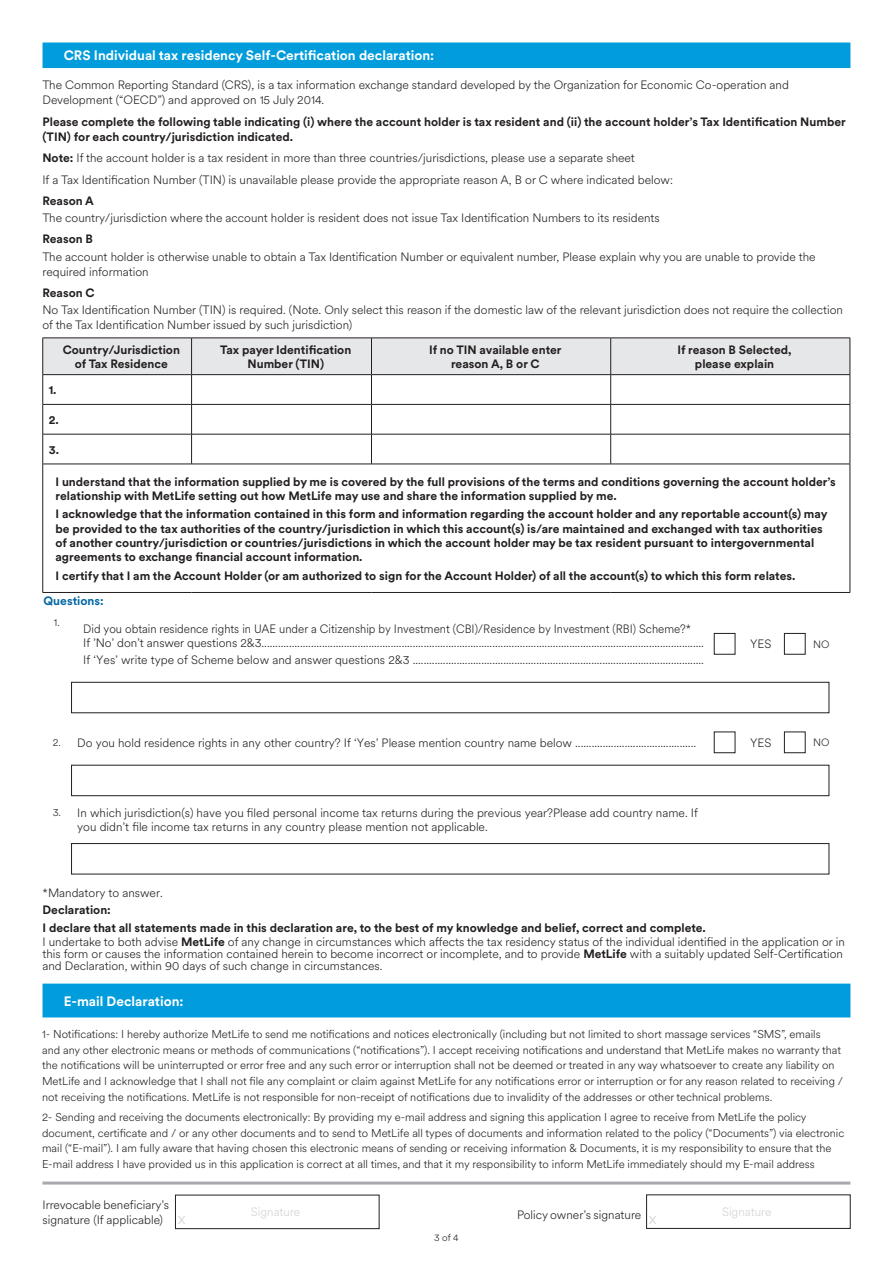
<style>
.page{position:relative;width:893px;height:1263px;background:#fff}
.page>*{position:absolute;margin:0;border:0;box-sizing:border-box;transform-origin:0 0}
.t1{font:300 16.5px "Met Life Circular";color:#d1d2d4}
.t2{font:700 13.5px "Met Life Circular";color:#fff}
.t3{font:300 12px/15px "Met Life Circular";color:#231f20}
.t4{font:700 12px/14.4px "Met Life Circular";color:#231f20}
.t5{font:300 12px/14.4px "Met Life Circular";color:#231f20;scale:.96 1}
.t6{font:300 12px "Met Life Circular";color:#d1d2d4}
.t7{font:700 12px "Met Life Circular";color:#0066a5}
.t8{font:300 11.25px/15.8px "Met Life Circular";color:#231f20}
.t9{font:300 10.5px "Met Life Circular";color:#231f20}
.t10{font:300 9.75px "Met Life Circular";color:#231f20}
.s1{font-weight:700}
</style>
<div class="page">
<div style="left:43px;top:983px;width:807px;height:34px;background:#009cdc"></div>
<div style="left:43px;top:43px;width:807px;height:25px;background:#009cdc"></div>
<svg style="left:42px;top:338px;width:809px;height:96px"></svg>
<hr style="left:43px;top:434px;width:149px;height:1px;background:#231f20">
<hr style="left:42px;top:434px;width:1px;height:30px;background:#231f20">
<hr style="left:192px;top:434px;width:179px;height:1px;background:#231f20">
<hr style="left:191px;top:434px;width:1px;height:30px;background:#231f20">
<hr style="left:371px;top:434px;width:240px;height:1px;background:#231f20">
<hr style="left:371px;top:434px;width:1px;height:30px;background:#231f20">
<hr style="left:611px;top:434px;width:239px;height:1px;background:#231f20">
<hr style="left:610px;top:434px;width:1px;height:30px;background:#231f20">
<hr style="left:850px;top:434px;width:1px;height:30px;background:#231f20">
<hr style="left:43px;top:464px;width:149px;height:1px;background:#231f20">
<hr style="left:42px;top:464px;width:1px;height:128px;background:#231f20">
<hr style="left:192px;top:464px;width:179px;height:1px;background:#231f20">
<hr style="left:371px;top:464px;width:240px;height:1px;background:#231f20">
<hr style="left:611px;top:464px;width:239px;height:1px;background:#231f20">
<hr style="left:850px;top:464px;width:1px;height:128px;background:#231f20">
<hr style="left:43px;top:592px;width:149px;height:1px;background:#231f20">
<hr style="left:192px;top:592px;width:179px;height:1px;background:#231f20">
<hr style="left:371px;top:592px;width:240px;height:1px;background:#231f20">
<hr style="left:611px;top:592px;width:239px;height:1px;background:#231f20">
<div style="left:714px;top:633px;width:21px;height:21px;border:1px solid #231f20"></div>
<div style="left:784px;top:633px;width:21px;height:21px;border:1px solid #231f20"></div>
<div style="left:71px;top:682px;width:758px;height:31px;border:1px solid #231f20"></div>
<div style="left:714px;top:732px;width:21px;height:21px;border:1px solid #231f20"></div>
<div style="left:784px;top:732px;width:21px;height:21px;border:1px solid #231f20"></div>
<div style="left:71px;top:765px;width:758px;height:31px;border:1px solid #231f20"></div>
<div style="left:71px;top:843px;width:758px;height:31px;border:1px solid #231f20"></div>
<hr style="left:43px;top:1181px;width:807px;height:3px;background:#a8a9ad">
<div style="left:646px;top:1194px;width:204px;height:35px;border:1px solid #231f20"></div>
<div style="left:175px;top:1195px;width:204px;height:34px;border:1px solid #231f20"></div>
<p class="t2" style="left:64px;top:46px;width:372px">CRS Individual tax residency Self-Certification declaration:</p>
<p class="t3" style="left:43px;top:77px;width:748px">The Common Reporting Standard (CRS), is a tax information exchange standard developed by the Organization for Economic Co-operation and<br>Development (“OECD”) and approved on 15 July 2014.</p>
<p class="t4" style="left:43px;top:114px;width:805px;line-height:15px">Please complete the following table indicating (i) where the account holder is tax resident and (ii) the account holder’s Tax Identification Number (TIN) for each country/jurisdiction indicated.</p>
<p class="t3" style="left:43px;top:150px;width:594px"><span class="s1">Note:</span> If the account holder is a tax resident in more than three countries/jurisdictions, please use a separate sheet</p>
<p class="t3" style="left:43px;top:171px;width:632px">If a Tax Identification Number (TIN) is unavailable please provide the appropriate reason A, B or C where indicated below:</p>
<p class="t4" style="left:43px;top:193px;width:53px">Reason A</p>
<p class="t3" style="left:43px;top:210px;width:619px">The country/jurisdiction where the account holder is resident does not issue Tax Identification Numbers to its residents</p>
<p class="t4" style="left:43px;top:232px;width:52px">Reason B</p>
<p class="t3" style="left:43px;top:248px;width:774px">The account holder is otherwise unable to obtain a Tax Identification Number or equivalent number, Please explain why you are unable to provide the required information</p>
<p class="t4" style="left:43px;top:285px;width:54px">Reason C</p>
<p class="t3" style="left:43px;top:302px;width:802px">No Tax Identification Number (TIN) is required. (Note. Only select this reason if the domestic law of the relevant jurisdiction does not require the collection of the Tax Identification Number issued by such jurisdiction)</p>
<p class="t4" style="left:63px;top:342px;width:119px;text-align:center">Country/Jurisdiction of Tax Residence</p>
<p class="t4" style="left:220px;top:342px;width:133px;text-align:center">Tax payer Identification<br>Number (TIN)</p>
<p class="t4" style="left:429px;top:342px;width:134px;text-align:center">If no TIN available enter reason A, B or C</p>
<p class="t4" style="left:677px;top:342px;width:116px;text-align:center">If reason B Selected, please explain</p>
<p class="t4" style="left:49px;top:382px;width:9px">1.</p>
<p class="t4" style="left:49px;top:412px;width:12px">2.</p>
<p class="t4" style="left:49px;top:442px;width:12px">3.</p>
<p class="t4" style="left:56px;top:474px;width:782px">I understand that the information supplied by me is covered by the full provisions of the terms and conditions governing the account holder’s relationship with MetLife setting out how MetLife may use and share the information supplied by me.</p>
<p class="t4" style="left:56px;top:507px;width:773px">I acknowledge that the information contained in this form and information regarding the account holder and any reportable account(s) may be provided to the tax authorities of the country/jurisdiction in which this account(s) is/are maintained and exchanged with tax authorities of another country/jurisdiction or countries/jurisdictions in which the account holder may be tax resident pursuant to intergovernmental agreements to exchange financial account information.</p>
<p class="t4" style="left:56px;top:568px;width:741px">I certify that I am the Account Holder (or am authorized to sign for the Account Holder) of all the account(s) to which this form relates.</p>
<p class="t7" style="left:44px;top:592px;width:62px">Questions:</p>
<p class="t9" style="left:54px;top:615px;width:7px">1.</p>
<p class="t5" style="left:83px;top:621px;width:648px">Did you obtain residence rights in UAE under a Citizenship by Investment (CBI)/Residence by Investment (RBI) Scheme?*<br>If ’No’ don’t answer questions 2&amp;3.................................................................................................................................................................</p>
<p class="t3" style="left:83px;top:652px;width:622px">If ‘Yes’ write type of Scheme below and answer questions 2&amp;3 ..........................................................................................................</p>
<p class="t3" style="left:750px;top:636px;width:23px">YES</p>
<p class="t9" style="left:813px;top:637px;width:18px">NO</p>
<p class="t9" style="left:53px;top:735px;width:10px">2.</p>
<p class="t3" style="left:77px;top:735px;width:620px">Do you hold residence rights in any other country? If ‘Yes’ Please mention country name below ............................................</p>
<p class="t3" style="left:750px;top:735px;width:23px">YES</p>
<p class="t9" style="left:813px;top:735px;width:18px">NO</p>
<p class="t9" style="left:53px;top:805px;width:10px">3.</p>
<p class="t3" style="left:77px;top:805px;width:622px;line-height:14.4px">In which jurisdiction(s) have you filed personal income tax returns during the previous year?Please add country name. If you didn’t file income tax returns in any country please mention not applicable.</p>
<p class="t3" style="left:43px;top:885px;width:122px">*Mandatory to answer.</p>
<p class="t4" style="left:43px;top:899px;width:665px;line-height:18.8px">Declaration:<br>I declare that all statements made in this declaration are, to the best of my knowledge and belief, correct and complete.</p>
<p class="t3" style="left:43px;top:935px;width:804px;line-height:12.3px">I undertake to both advise <span class="s1">MetLife</span> of any change in circumstances which affects the tax residency status of the individual identified in the application or in this form or causes the information contained herein to become incorrect or incomplete, and to provide <span class="s1">MetLife</span> with a suitably updated Self-Certification and Declaration, within 90 days of such change in circumstances.</p>
<p class="t2" style="left:64px;top:991px;width:121px">E-mail Declaration:</p>
<p class="t8" style="left:42px;top:1025px;width:802px">1- Notifications: I hereby authorize MetLife to send me notifications and notices electronically (including but not limited to short massage services “SMS”, emails<br>and any other electronic means or methods of communications (“notifications”). I accept receiving notifications and understand that MetLife makes no warranty that the notifications will be uninterrupted or error free and any such error or interruption shall not be deemed or treated in any way whatsoever to create any liability on MetLife and I acknowledge that I shall not file any complaint or claim against MetLife for any notifications error or interruption or for any reason related to receiving / not receiving the notifications. MetLife is not responsible for non-receipt of notifications due to invalidity of the addresses or other technical problems.</p>
<p class="t8" style="left:42px;top:1108px;width:804px">2- Sending and receiving the documents electronically: By providing my e-mail address and signing this application I agree to receive from MetLife the policy document, certificate and / or any other documents and to send to MetLife all types of documents and information related to the policy (“Documents”) via electronic mail (“E-mail”). I am fully aware that having chosen this electronic means of sending or receiving information &amp; Documents, it is my responsibility to ensure that the E-mail address I have provided us in this application is correct at all times, and that it my responsibility to inform MetLife immediately should my E-mail address</p>
<p class="t3" style="left:517px;top:1206px;width:126px">Policy owner’s signature</p>
<p class="t1" style="left:649px;top:1207px;width:9px">x</p>
<p class="t3" style="left:43px;top:1197px;width:128px;line-height:14.4px">Irrevocable beneficiary’s signature (If applicable)</p>
<p class="t6" style="left:722px;top:1203px;width:51px">Signature</p>
<p class="t6" style="left:251px;top:1204px;width:51px">Signature</p>
<p class="t1" style="left:178px;top:1207px;width:9px">x</p>
<p class="t10" style="left:434px;top:1231px;width:26px">3 of 4</p>
</div>
